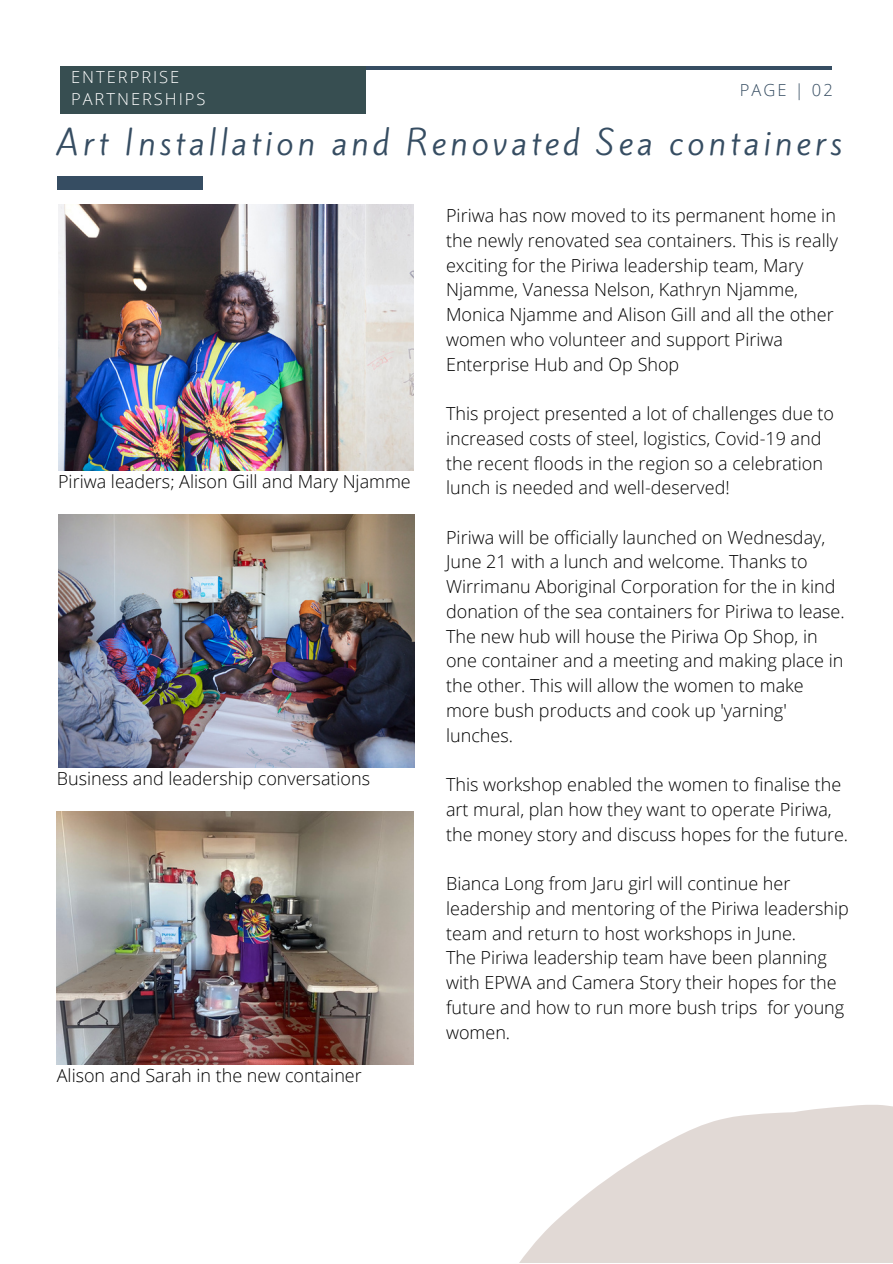
<style>
.page{position:relative;width:893px;height:1264px;background:#fff}
.page>*{position:absolute;margin:0;border:0;box-sizing:border-box;transform-origin:0 0}
.t1{font:31.5px "Kite One";letter-spacing:.12em;color:#364d62}
.t2{font:300 18px/24.8px "Open Sans";color:#000}
.t3{font:300 16.5px/22.5px "Open Sans";letter-spacing:.12em;color:#fff}
.t4{font:300 16.5px "Open Sans";letter-spacing:.12em;color:#364d62}
</style>
<div class="page">
<hr style="left:61px;top:66px;width:770px;height:4px;background:#364d62">
<div style="left:61px;top:66px;width:304px;height:47px;background:#374e51"></div>
<svg style="left:520px;top:1105px;width:372px;height:157px;fill:#e1d9d5"></svg>
<div style="left:57px;top:177px;width:145px;height:13px;background:#364d62"></div>
<img style="left:58px;top:205px;width:355px;height:265px">
<img style="left:58px;top:514px;width:356px;height:253px">
<img style="left:57px;top:811px;width:356px;height:253px">
<p class="t3" style="left:71px;top:65px;width:136px">ENTERPRISE<br>PARTNERSHIPS</p>
<p class="t4" style="left:739px;top:78px;width:94px">PAGE | 02</p>
<p class="t1" style="left:57px;top:121px;width:786px">Art Installation and Renovated Sea containers</p>
<p class="t2" style="left:58px;top:468px;width:354px">Piriwa leaders; Alison Gill and Mary Njamme</p>
<p class="t2" style="left:57px;top:765px;width:315px">Business and leadership conversations</p>
<p class="t2" style="left:57px;top:1062px;width:306px">Alison and Sarah in the new container</p>
<p class="t2" style="left:446px;top:203px;width:393px">Piriwa has now moved to its permanent home in the newly renovated sea containers. This is really exciting for the Piriwa leadership team, Mary Njamme, Vanessa Nelson, Kathryn Njamme, Monica Njamme and Alison Gill and all the other women who volunteer and support Piriwa Enterprise Hub and Op Shop</p>
<p class="t2" style="left:446px;top:400px;width:389px">This project presented a lot of challenges due to increased costs of steel, logistics, Covid-19 and the recent floods in the region so a celebration lunch is needed and well-deserved!</p>
<p class="t2" style="left:446px;top:524px;width:400px">Piriwa will be officially launched on Wednesday, June 21 with a lunch and welcome. Thanks to Wirrimanu Aboriginal Corporation for the in kind donation of the sea containers for Piriwa to lease.<br>The new hub will house the Piriwa Op Shop, in one container and a meeting and making place in the other. This will allow the women to make more bush products and cook up 'yarning' lunches.</p>
<p class="t2" style="left:446px;top:771px;width:403px">This workshop enabled the women to finalise the art mural, plan how they want to operate Piriwa, the money story and discuss hopes for the future.</p>
<p class="t2" style="left:446px;top:870px;width:404px">Bianca Long from Jaru girl will continue her leadership and mentoring of the Piriwa leadership team and return to host workshops in June.</p>
<p class="t2" style="left:446px;top:945px;width:399px">The Piriwa leadership team have been planning with EPWA and Camera Story their hopes for the future and how to run more bush trips for young women.</p>
</div>
